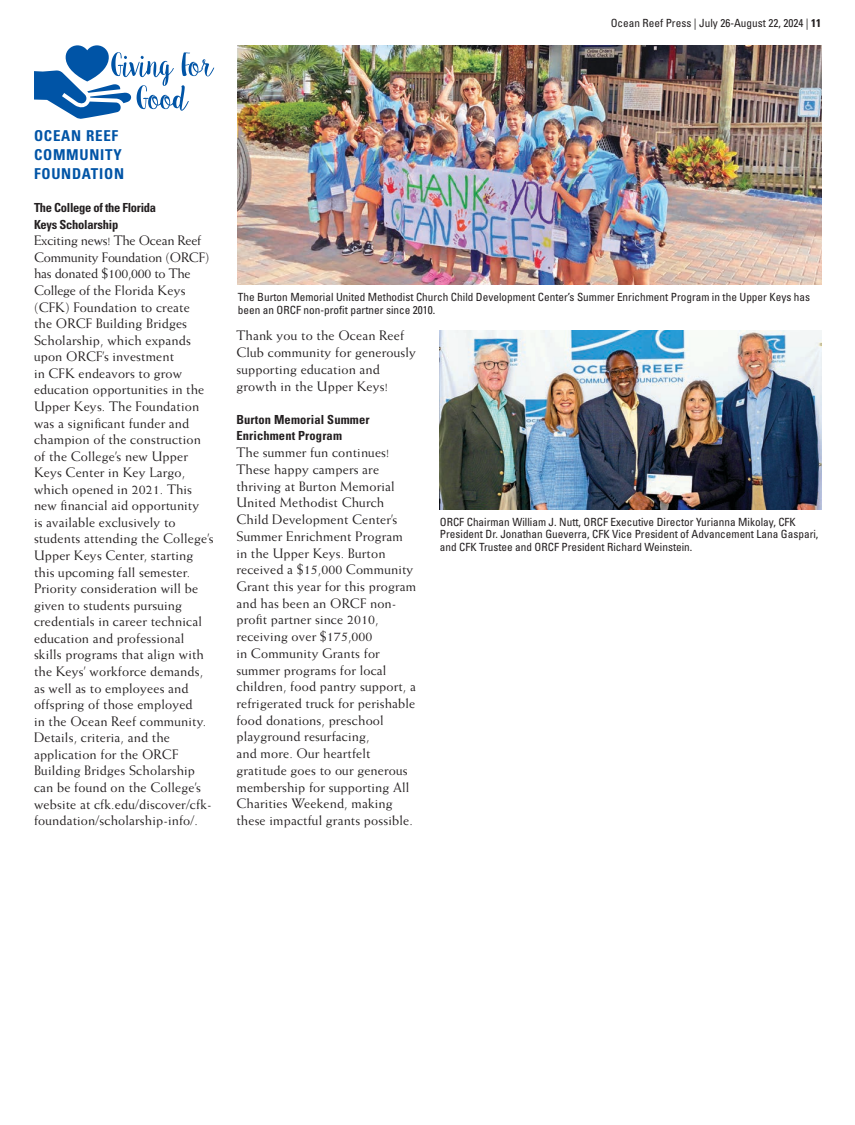
<style>
.page{position:relative;width:855px;height:1125px;background:#fff}
.page>*{position:absolute;margin:0;border:0;box-sizing:border-box;transform-origin:0 0}
.Blue_header_-_no_bar{font:700 condensed 15px "Univers LT Std";letter-spacing:.05em;color:#0054a6}
.Body_text_first{font:13.75px/16.6px "Weiss Std";letter-spacing:.01em;color:#231f20}
.Body_subheads{font:700 condensed 12.5px/16.5px "Univers LT Std";letter-spacing:-.025em;color:#231f20}
.Body_subheads-2{font:700 condensed 12.5px/16.8px "Univers LT Std";letter-spacing:.01em;color:#231f20}
.Cutline_Caption{font:condensed 11.25px/12.5px "Univers LT Std";color:#231f20}
.s1{font-weight:700}
</style>
<div class="page">
<svg style="left:34px;top:45px;width:180px;height:74px"></svg>
<img style="left:440px;top:330px;width:381px;height:180px">
<img style="left:238px;top:45px;width:583px;height:240px">
<p class="Cutline_Caption" style="left:611px;top:17px;width:212px">Ocean Reef Press | July 26-August 22, 2024 | <span class="s1">11</span></p>
<p class="Blue_header_-_no_bar" style="left:34px;top:126px;width:86px">OCEAN REEF</p>
<p class="Blue_header_-_no_bar" style="left:34px;top:145px;width:89px">COMMUNITY</p>
<p class="Blue_header_-_no_bar" style="left:34px;top:164px;width:92px">FOUNDATION</p>
<p class="Body_subheads" style="left:34px;top:199px;width:124px">The College of the Florida<br>Keys Scholarship</p>
<p class="Body_text_first" style="left:34px;top:232px;width:181px">Exciting news! The Ocean Reef<br>Community Foundation (ORCF) has donated $100,000 to The<br>College of the Florida Keys (CFK) Foundation to create<br>the ORCF Building Bridges<br>Scholarship, which expands upon ORCF’s investment<br>in CFK endeavors to grow education opportunities in the<br>Upper Keys. The Foundation was a significant funder and champion of the construction of the College’s new Upper<br>Keys Center in Key Largo, which opened in 2021. This new financial aid opportunity<br>is available exclusively to students attending the College’s<br>Upper Keys Center, starting this upcoming fall semester.<br>Priority consideration will be given to students pursuing credentials in career technical education and professional skills programs that align with the Keys’ workforce demands, as well as to employees and offspring of those employed<br>in the Ocean Reef community.<br>Details, criteria, and the application for the ORCF<br>Building Bridges Scholarship can be found on the College’s website at cfk.edu/discover/cfk&shy;foundation/scholarship-info/.</p>
<p class="Cutline_Caption" style="left:238px;top:291px;width:574px">The Burton Memorial United Methodist Church Child Development Center’s Summer Enrichment Program in the Upper Keys has been an ORCF non-profit partner since 2010.</p>
<p class="Body_text_first" style="left:236px;top:327px;width:181px">Thank you to the Ocean Reef<br>Club community for generously supporting education and growth in the Upper Keys!</p>
<p class="Body_subheads-2" style="left:236px;top:411px;width:135px">Burton Memorial Summer<br>Enrichment Program</p>
<p class="Body_text_first" style="left:236px;top:444px;width:181px">The summer fun continues!<br>These happy campers are thriving at Burton Memorial<br>United Methodist Church<br>Child Development Center’s<br>Summer Enrichment Program in the Upper Keys. Burton received a $15,000 Community<br>Grant this year for this program and has been an ORCF non&shy;profit partner since 2010, receiving over $175,000<br>in Community Grants for summer programs for local children, food pantry support, a refrigerated truck for perishable food donations, preschool playground resurfacing,<br>and more. Our heartfelt gratitude goes to our generous membership for supporting All<br>Charities Weekend, making these impactful grants possible.</p>
<p class="Cutline_Caption" style="left:440px;top:515px;width:380px">ORCF Chairman William J. Nutt, ORCF Executive Director Yurianna Mikolay, CFK<br>President Dr. Jonathan Gueverra, CFK Vice President of Advancement Lana Gaspari, and CFK Trustee and ORCF President Richard Weinstein.</p>
</div>
